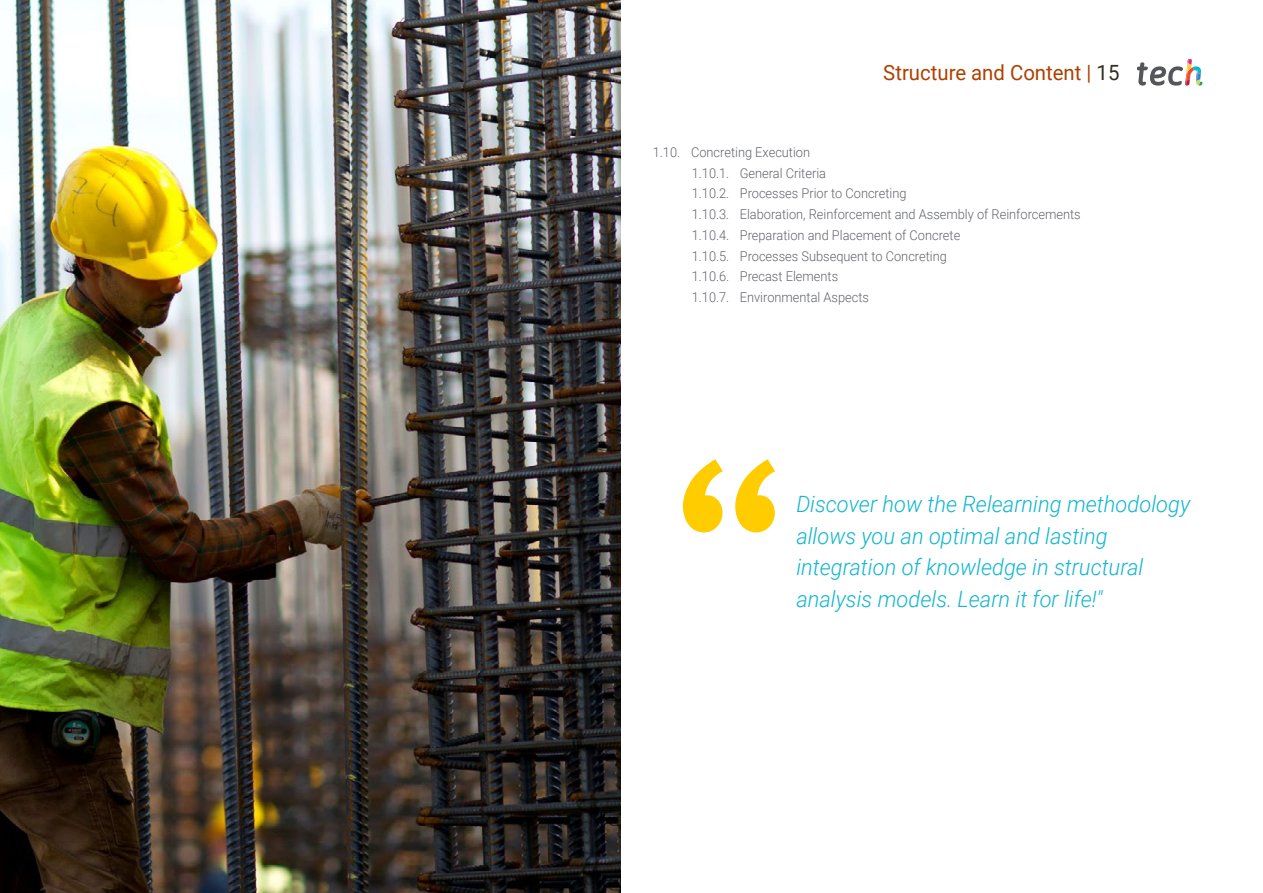
<style>
.page{position:relative;width:1263px;height:893px;background:#fff}
.page>*{position:absolute;margin:0;border:0;box-sizing:border-box;transform-origin:0 0}
.t1{font:italic 300 22.5px/31.5px "Roboto";color:#0fb6cf}
.t2{font:21px "Roboto";color:#ae4000}
.t3{font:300 13.5px/20.7px "Roboto";color:#61646a;scale:.95 1}
.s1{color:#312e20}
</style>
<div class="page">
<svg style="left:1137px;top:59px;width:65px;height:27px"></svg>
<img style="left:0;top:0;width:621px;height:893px">
<svg style="left:683px;top:459px;width:92px;height:73px"></svg>
<h2 class="t2" style="left:883px;top:57px;width:238px">Structure and Content | <span class="s1">15</span></h2>
<p class="t3" style="left:692px;top:141px;width:411px;text-indent:-39px">1.10. Concreting Execution<br>1.10.1. General Criteria<br>1.10.2. Processes Prior to Concreting<br>1.10.3. Elaboration, Reinforcement and Assembly of Reinforcements 1.10.4. Preparation and Placement of Concrete<br>1.10.5. Processes Subsequent to Concreting<br>1.10.6. Precast Elements<br>1.10.7. Environmental Aspects</p>
<h1 class="t1" style="left:796px;top:488px;width:395px">Discover how the Relearning methodology allows you an optimal and lasting integration of knowledge in structural analysis models. Learn it for life!"</h1>
</div>
